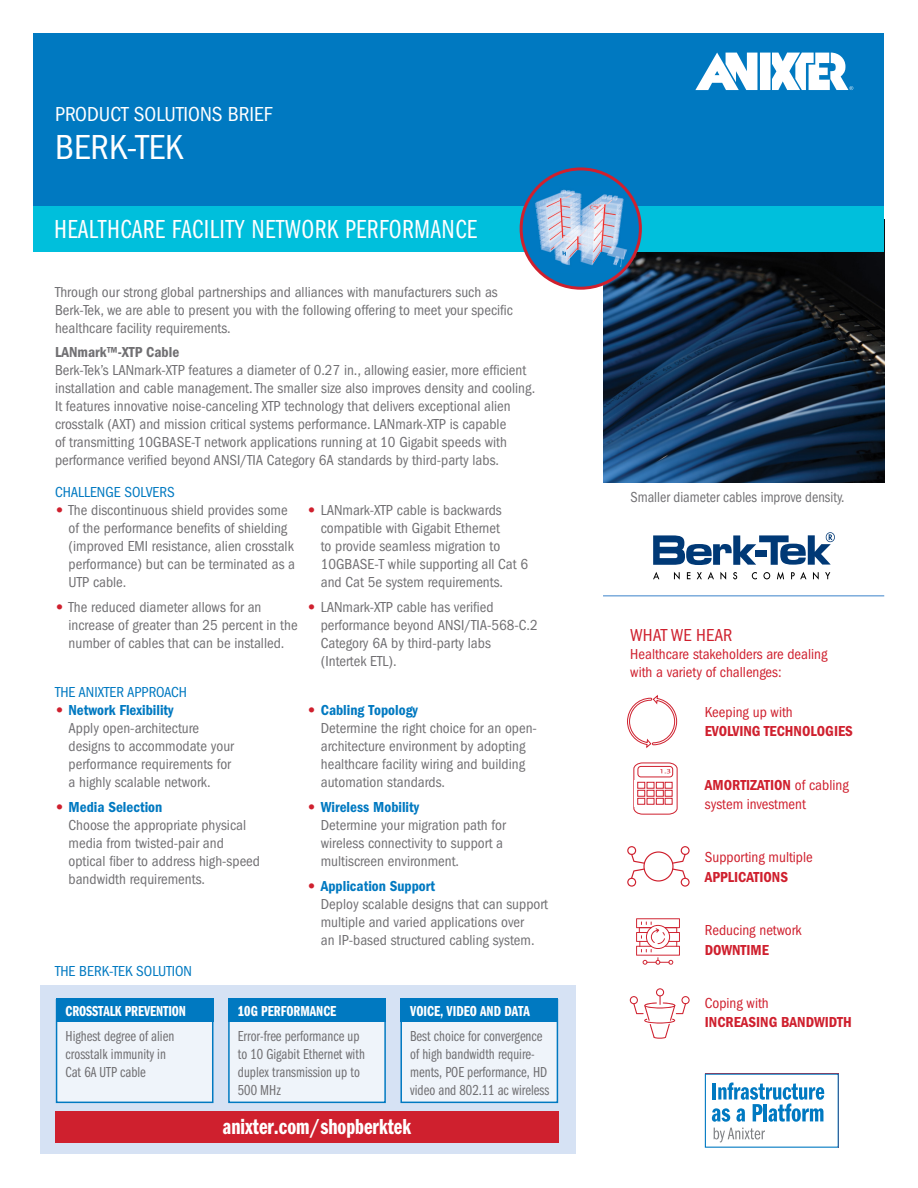
<style>
.page{position:relative;width:918px;height:1188px;background:#fff}
.page>*{position:absolute;margin:0;border:0;box-sizing:border-box;transform-origin:0 0}
.t1{font:condensed 36px "ITC Franklin Gothic Std";color:#fff}
.t2{font:27px "ITC Franklin Gothic Std Bk Cp";letter-spacing:.02em;color:#fff}
.t3{font:22.5px "ITC Franklin Gothic Std Dm Cp";color:#fff}
.t4{font:condensed 21px "ITC Franklin Gothic Std";color:#fff}
.t5{font:condensed 18px "ITC Franklin Gothic Std";color:#cf202e}
.t6{font:condensed 15px/18px "ITC Franklin Gothic Std";color:#717073}
.t7{font:15px/18px "ITC Franklin Gothic Std Bk Cp";color:#717073}
.t8{font:condensed 15px/18px "ITC Franklin Gothic Std";color:#cf202e}
.t9{font:15px "ITC Franklin Gothic Std Dm Cd";color:#0079c1}
.t10{font:15px "ITC Franklin Gothic Std Dm Cd";color:#cf202e}
.t11{font:condensed 15px "ITC Franklin Gothic Std";color:#0079c1}
.t12{font:15px "ITC Franklin Gothic Std Dm Cp";color:#fff}
.t13{font:condensed 15px "ITC Franklin Gothic Std";color:#717073;scale:.95 1}
.t14{font:15px "ITC Franklin Gothic Std Dm Cd";color:#717073}
.s1{font-family:"ITC Franklin Gothic Std Hvy";font-stretch:normal;color:#cf202e}
.s2{font-family:"ITC Franklin Gothic Std Hvy";color:#cf202e}
.s3{font-family:"ITC Franklin Gothic Std";font-stretch:condensed}
</style>
<div class="page">
<img style="left:603px;top:251px;width:281px;height:232px">
<div style="left:34px;top:34px;width:850px;height:172px;background:#0079c1"></div>
<div style="left:34px;top:206px;width:850px;height:45px;background:#00bfdc"></div>
<div style="left:760px;top:53px;width:11px;height:37px;background:#fff"></div>
<svg style="left:695px;top:53px;width:62px;height:37px"></svg>
<svg style="left:772px;top:53px;width:81px;height:37px"></svg>
<div style="left:705px;top:1074px;width:134px;height:74px;border:1px solid #0079c1"></div>
<svg style="left:712px;top:1083px;width:112px;height:39px"></svg>
<svg style="left:714px;top:1128px;width:51px;height:14px"></svg>
<div style="left:40px;top:985px;width:536px;height:169px;background:#d6e2f4"></div>
<div style="left:57px;top:1000px;width:156px;height:102px;background:#eff4fa"></div>
<div style="left:56px;top:999px;width:157px;height:104px;border:2px solid #0079c1"></div>
<div style="left:229px;top:1000px;width:156px;height:102px;background:#eff4fa"></div>
<div style="left:228px;top:999px;width:158px;height:104px;border:2px solid #0079c1"></div>
<div style="left:401px;top:1000px;width:156px;height:102px;background:#eff4fa"></div>
<div style="left:400px;top:999px;width:158px;height:104px;border:2px solid #0079c1"></div>
<div style="left:56px;top:998px;width:157px;height:24px;background:#0079c1"></div>
<div style="left:228px;top:998px;width:158px;height:24px;background:#0079c1"></div>
<div style="left:400px;top:998px;width:158px;height:24px;background:#0079c1"></div>
<div style="left:55px;top:1111px;width:504px;height:32px;background:#cf202e"></div>
<hr style="left:603px;top:595px;width:281px;height:2px;background:#7cacdc">
<svg style="left:653px;top:532px;width:182px;height:33px"></svg>
<svg style="left:653px;top:572px;width:6px;height:7px"></svg>
<svg style="left:674px;top:572px;width:6px;height:8px"></svg>
<svg style="left:687px;top:572px;width:3px;height:7px"></svg>
<svg style="left:697px;top:572px;width:5px;height:7px"></svg>
<svg style="left:708px;top:572px;width:6px;height:7px"></svg>
<svg style="left:720px;top:572px;width:6px;height:8px"></svg>
<svg style="left:733px;top:572px;width:4px;height:7px"></svg>
<svg style="left:752px;top:572px;width:5px;height:7px"></svg>
<svg style="left:763px;top:572px;width:7px;height:7px"></svg>
<svg style="left:777px;top:572px;width:7px;height:8px"></svg>
<svg style="left:791px;top:572px;width:15px;height:7px"></svg>
<svg style="left:813px;top:572px;width:6px;height:8px"></svg>
<svg style="left:825px;top:572px;width:5px;height:7px"></svg>
<div style="left:521px;top:169px;width:119px;height:119px;background:#0079c1;border-radius:50%"></div>
<img style="left:521px;top:185px;width:119px;height:89px">
<div style="left:520px;top:167px;width:122px;height:123px;border:3px solid #cf202e;border-radius:50%"></div>
<svg style="left:627px;top:695px;width:50px;height:53px"></svg>
<svg style="left:633px;top:762px;width:45px;height:53px"></svg>
<svg style="left:636px;top:918px;width:44px;height:47px"></svg>
<svg style="left:630px;top:988px;width:60px;height:51px"></svg>
<svg style="left:627px;top:846px;width:63px;height:41px"></svg>
<h3 class="t4" style="left:55px;top:102px;width:219px">PRODUCT SOLUTIONS BRIEF</h3>
<h1 class="t1" style="left:55px;top:127px;width:129px">BERK-TEK</h1>
<h2 class="t2" style="left:54px;top:214px;width:425px">HEALTHCARE FACILITY NETWORK PERFORMANCE</h2>
<p class="t6" style="left:55px;top:283px;width:460px">Through our strong global partnerships and alliances with manufacturers such as<br>Berk-Tek, we are able to present you with the following offering to meet your specific healthcare facility requirements.</p>
<p class="t14" style="left:55px;top:344px;width:126px">LANmark™-XTP Cable</p>
<p class="t6" style="left:55px;top:361px;width:482px">Berk-Tek’s LANmark-XTP features a diameter of 0.27 in., allowing easier, more efficient installation and cable management. The smaller size also improves density and cooling.<br>It features innovative noise-canceling XTP technology that delivers exceptional alien crosstalk (AXT) and mission critical systems performance. LANmark-XTP is capable<br>of transmitting 10GBASE-T network applications running at 10 Gigabit speeds with performance verified beyond ANSI/TIA Category 6A standards by third-party labs.</p>
<p class="t11" style="left:55px;top:483px;width:121px">CHALLENGE SOLVERS</p>
<p class="t6" style="left:69px;top:501px;width:228px;text-indent:-14px"><span class="s1">•</span> The discontinuous shield provides some of the performance benefits of shielding (improved EMI resistance, alien crosstalk performance) but can be terminated as a UTP cable.</p>
<p class="t6" style="left:69px;top:598px;width:231px;text-indent:-14px"><span class="s1">•</span> The reduced diameter allows for an increase of greater than 25 percent in the number of cables that can be installed.</p>
<p class="t6" style="left:321px;top:501px;width:209px;text-indent:-14px"><span class="s1">•</span> LANmark-XTP cable is backwards compatible with Gigabit Ethernet<br>to provide seamless migration to 10GBASE-T while supporting all Cat 6 and Cat 5e system requirements.</p>
<p class="t6" style="left:321px;top:598px;width:219px;text-indent:-14px"><span class="s1">•</span> LANmark-XTP cable has verified performance beyond ANSI/TIA-568-C.2<br>Category 6A by third-party labs (Intertek ETL).</p>
<p class="t11" style="left:55px;top:684px;width:134px">THE ANIXTER APPROACH</p>
<p class="t9" style="left:55px;top:701px;width:120px"><span class="s2">•</span> Network Flexibility</p>
<p class="t6" style="left:69px;top:719px;width:167px">Apply open-architecture designs to accommodate your performance requirements for a highly scalable network.</p>
<p class="t9" style="left:55px;top:798px;width:109px"><span class="s2">•</span> Media Selection</p>
<p class="t6" style="left:69px;top:816px;width:193px">Choose the appropriate physical media from twisted-pair and optical fiber to address high-speed bandwidth requirements.</p>
<p class="t11" style="left:55px;top:963px;width:138px">THE BERK-TEK SOLUTION</p>
<p class="t9" style="left:307px;top:701px;width:112px"><span class="s2">•</span> Cabling Topology</p>
<p class="t6" style="left:321px;top:719px;width:218px">Determine the right choice for an open&shy;architecture environment by adopting healthcare facility wiring and building automation standards.</p>
<p class="t9" style="left:307px;top:798px;width:113px"><span class="s2">•</span> Wireless Mobility</p>
<p class="t6" style="left:321px;top:816px;width:187px">Determine your migration path for wireless connectivity to support a multiscreen environment.</p>
<p class="t9" style="left:307px;top:877px;width:129px"><span class="s2">•</span> Application Support</p>
<p class="t6" style="left:321px;top:895px;width:229px">Deploy scalable designs that can support multiple and varied applications over<br>an IP-based structured cabling system.</p>
<p class="t12" style="left:66px;top:1002px;width:122px">CROSSTALK PREVENTION</p>
<p class="t12" style="left:238px;top:1002px;width:100px">10G PERFORMANCE</p>
<p class="t12" style="left:410px;top:1002px;width:121px">VOICE, VIDEO AND DATA</p>
<p class="t7" style="left:66px;top:1028px;width:110px">Highest degree of alien crosstalk immunity in<br>Cat 6A UTP cable</p>
<p class="t7" style="left:238px;top:1028px;width:128px">Error-free performance up to 10 Gigabit Ethernet with duplex transmission up to<br>500 MHz</p>
<p class="t7" style="left:410px;top:1028px;width:141px">Best choice for convergence of high bandwidth require&shy;ments, POE performance, HD video and 802.11 ac wireless</p>
<h3 class="t3" style="left:223px;top:1114px;width:190px">anixter.com/shopberktek</h3>
<p class="t13" style="left:630px;top:489px;width:227px">Smaller diameter cables improve density.</p>
<p class="t5" style="left:630px;top:625px;width:104px">WHAT WE HEAR</p>
<p class="t8" style="left:630px;top:645px;width:199px">Healthcare stakeholders are dealing with a variety of challenges:</p>
<p class="t8" style="left:705px;top:703px;width:89px">Keeping up with</p>
<p class="t10" style="left:705px;top:723px;width:150px">EVOLVING TECHNOLOGIES</p>
<p class="t10" style="left:705px;top:776px;width:145px">AMORTIZATION <span class="s3">of cabling</span></p>
<p class="t8" style="left:705px;top:795px;width:103px">system investment</p>
<p class="t8" style="left:705px;top:849px;width:109px">Supporting multiple</p>
<p class="t10" style="left:705px;top:868px;width:85px">APPLICATIONS</p>
<p class="t8" style="left:705px;top:921px;width:98px">Reducing network</p>
<p class="t10" style="left:705px;top:941px;width:66px">DOWNTIME</p>
<p class="t8" style="left:705px;top:994px;width:66px">Coping with</p>
<p class="t10" style="left:705px;top:1014px;width:148px">INCREASING BANDWIDTH</p>
</div>
